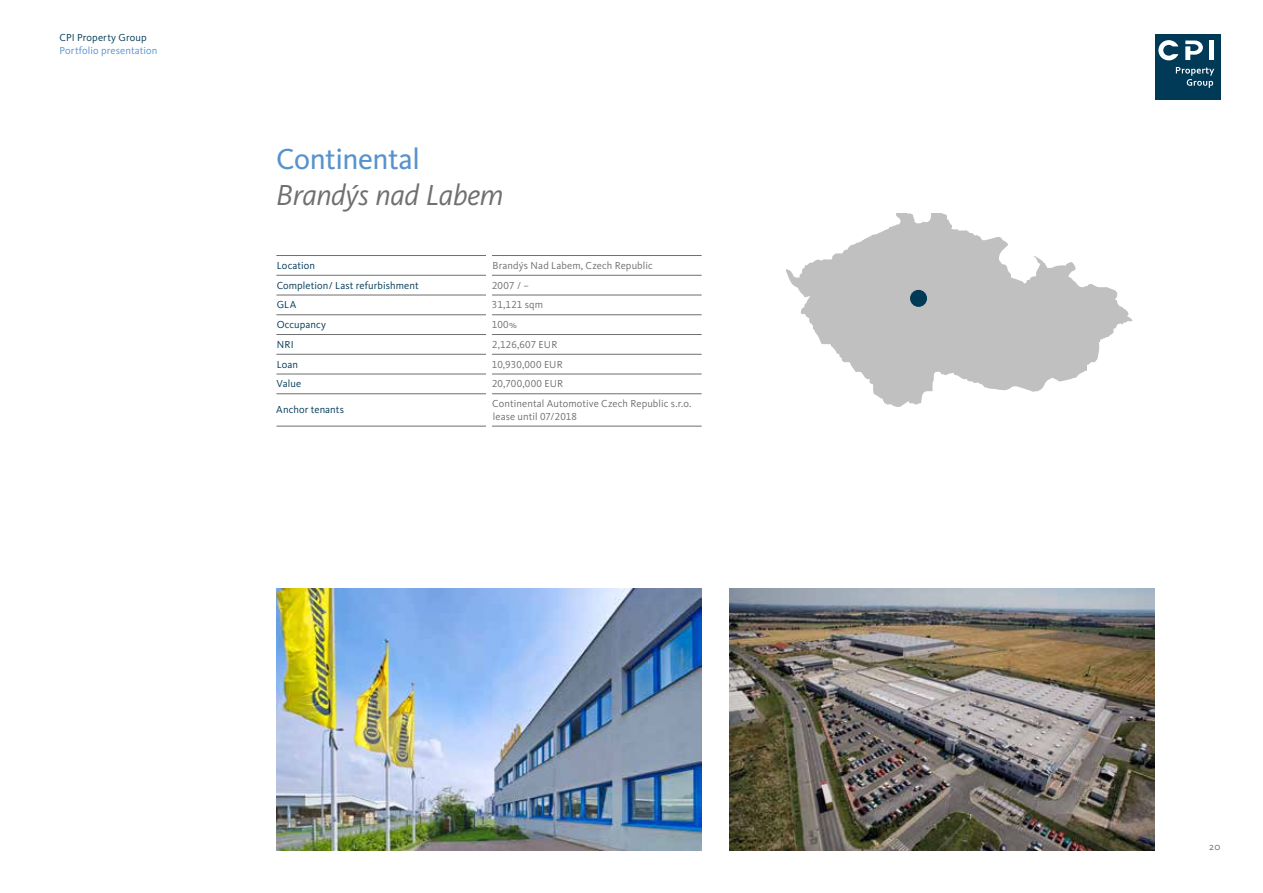
<style>
.page{position:relative;width:1263px;height:893px;background:#fff}
.page>*{position:absolute;margin:0;border:0;box-sizing:border-box;transform-origin:0 0}
.t1{font:italic 30px "Kievit Pro";letter-spacing:-.015em;color:#706f6f}
.t2{font:30px "Kievit Pro";letter-spacing:-.015em;color:#5692ce}
.t3{font:10.5px/12.6px "Kievit Pro";letter-spacing:.01em;color:#706f6f}
.t4{font:10.5px "Kievit Pro";letter-spacing:.01em;color:#003a57}
.t5{font:10.5px "Kievit Pro";letter-spacing:.01em;color:#5692ce}
</style>
<div class="page">
<img style="left:729px;top:589px;width:425px;height:261px">
<img style="left:276px;top:589px;width:426px;height:261px">
<svg style="left:786px;top:213px;width:347px;height:194px"></svg>
<hr style="left:276px;top:255px;width:210px;height:1px;background:#706f6f">
<hr style="left:492px;top:255px;width:210px;height:1px;background:#706f6f">
<hr style="left:276px;top:275px;width:210px;height:1px;background:#706f6f">
<hr style="left:492px;top:275px;width:210px;height:1px;background:#706f6f">
<hr style="left:276px;top:295px;width:210px;height:1px;background:#706f6f">
<hr style="left:492px;top:295px;width:210px;height:1px;background:#706f6f">
<hr style="left:276px;top:314px;width:210px;height:1px;background:#706f6f">
<hr style="left:492px;top:314px;width:210px;height:1px;background:#706f6f">
<hr style="left:276px;top:334px;width:210px;height:1px;background:#706f6f">
<hr style="left:492px;top:334px;width:210px;height:1px;background:#706f6f">
<hr style="left:276px;top:354px;width:210px;height:1px;background:#706f6f">
<hr style="left:492px;top:354px;width:210px;height:1px;background:#706f6f">
<hr style="left:276px;top:374px;width:210px;height:1px;background:#706f6f">
<hr style="left:492px;top:374px;width:210px;height:1px;background:#706f6f">
<hr style="left:276px;top:393px;width:210px;height:1px;background:#706f6f">
<hr style="left:492px;top:393px;width:210px;height:1px;background:#706f6f">
<hr style="left:276px;top:426px;width:210px;height:1px;background:#706f6f">
<hr style="left:492px;top:426px;width:210px;height:1px;background:#706f6f">
<div style="left:1154px;top:34px;width:66px;height:66px;background:#003a57"></div>
<div style="left:1209px;top:41px;width:5px;height:19px;background:#fff"></div>
<svg style="left:1185px;top:41px;width:18px;height:19px"></svg>
<svg style="left:1158px;top:40px;width:20px;height:20px"></svg>
<svg style="left:1176px;top:67px;width:38px;height:21px"></svg>
<div style="left:910px;top:290px;width:17px;height:17px;background:#003a57;border-radius:50%"></div>
<p class="t4" style="left:60px;top:31px;width:89px">CPI Property Group</p>
<p class="t5" style="left:60px;top:44px;width:100px">Portfolio presentation</p>
<h1 class="t2" style="left:276px;top:141px;width:145px">Continental</h1>
<h1 class="t1" style="left:276px;top:177px;width:229px">Brandýs nad Labem</h1>
<p class="t4" style="left:277px;top:259px;width:40px">Location</p>
<p class="t3" style="left:492px;top:259px;width:162px">Brandýs Nad Labem, Czech Republic</p>
<p class="t4" style="left:277px;top:279px;width:144px">Completion/ Last refurbishment</p>
<p class="t3" style="left:492px;top:279px;width:38px">2007 / –</p>
<p class="t4" style="left:277px;top:299px;width:21px">GLA</p>
<p class="t3" style="left:492px;top:298px;width:53px">31,121 sqm</p>
<p class="t4" style="left:277px;top:318px;width:51px">Occupancy</p>
<p class="t3" style="left:492px;top:318px;width:27px">100%</p>
<p class="t4" style="left:277px;top:338px;width:18px">NRI</p>
<p class="t3" style="left:492px;top:338px;width:67px">2,126,607 EUR</p>
<p class="t4" style="left:277px;top:358px;width:23px">Loan</p>
<p class="t3" style="left:492px;top:358px;width:72px">10,930,000 EUR</p>
<p class="t4" style="left:276px;top:378px;width:26px">Value</p>
<p class="t3" style="left:492px;top:377px;width:73px">20,700,000 EUR</p>
<p class="t4" style="left:276px;top:404px;width:69px">Anchor tenants</p>
<p class="t3" style="left:492px;top:397px;width:201px">Continental Automotive Czech Republic s.r.o. lease until 07/2018</p>
<p class="t3" style="left:1209px;top:840px;width:13px">20</p>
</div>
